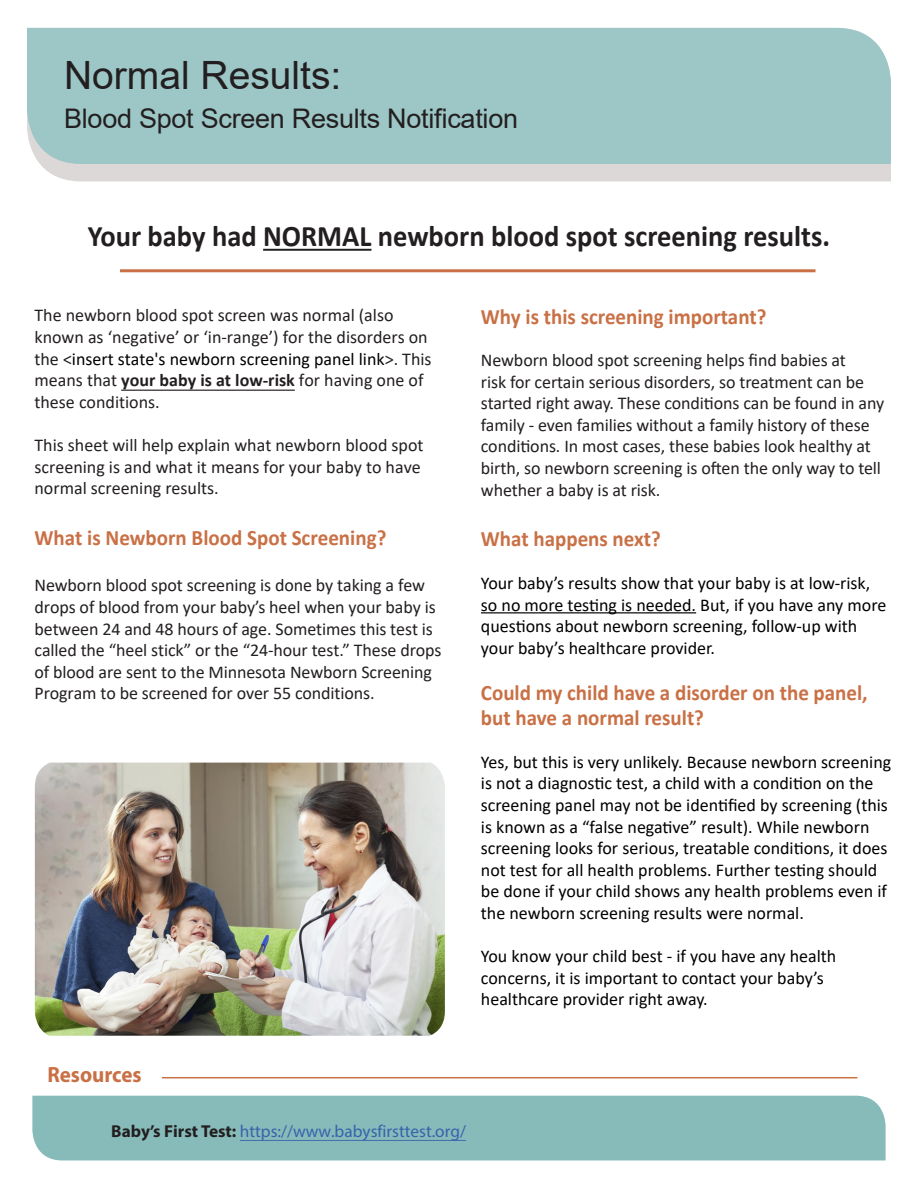
<style>
.page{position:relative;width:918px;height:1188px;background:#fff}
.page>*{position:absolute;margin:0;border:0;box-sizing:border-box;transform-origin:0 0}
.t1{font:39px "Arial";color:#231f20}
.Heading{font:700 30px "Calibri";color:#231f20;scale:.95 1}
.t2{font:27px "Arial";letter-spacing:-.01em;color:#231f20}
.Heading-2{font:700 22.05px/25.2px "Calibri";color:#c97045;scale:.95 1}
.Resources_sub_headin{font:700 22.05px "Myriad Pro";color:#c97045;scale:.95 1}
.t3{font:18px/21.6px "Calibri";letter-spacing:-.005em;color:#231f20}
.Heading-3{font:18px/21.6px "Calibri";color:#000}
.t4{font:17.25px "Myriad Pro";color:#3762ac}
.s1{color:#000}
.s2{font-weight:700}
.s3{font-weight:700;color:#231f20}
</style>
<div class="page">
<div style="left:40px;top:164px;width:851px;height:17px;background:#dcd8d7"></div>
<div style="left:27px;top:28px;width:864px;height:136px;background:#9dc6c6"></div>
<hr style="left:120px;top:269px;width:696px;height:3px;background:#c97045">
<div style="left:32px;top:1096px;width:854px;height:64px;background:#86bbba"></div>
<hr style="left:162px;top:1077px;width:695px;height:1px;background:#c97045">
<hr style="left:263px;top:249px;width:108px;height:2px;background:#231f20">
<hr style="left:481px;top:612px;width:215px;height:1px;background:#000">
<img style="left:35px;top:763px;width:410px;height:273px">
<hr style="left:121px;top:390px;width:174px;height:1px;background:#231f20">
<hr style="left:240px;top:1140px;width:226px;height:1px;background:#3762ac">
<h1 class="t1" style="left:64px;top:49px;width:279px">Normal Results:</h1>
<h1 class="t2" style="left:64px;top:100px;width:455px">Blood Spot Screen Results Notification</h1>
<h2 class="Heading" style="left:88px;top:215px;width:783px">Your baby had NORMAL newborn blood spot screening results.</h2>
<p class="t3" style="left:34px;top:304px;width:399px">The newborn blood spot screen was normal (also known as ‘negative’ or ‘in-range’) for the disorders on the &lt;<span class="s1">insert state's newborn screening panel link</span>&gt;. This means that <span class="s2">your baby is at low-risk</span> for having one of these conditions.</p>
<p class="t3" style="left:35px;top:434px;width:391px">This sheet will help explain what newborn blood spot screening is and what it means for your baby to have normal screening results.</p>
<p class="Heading-2" style="left:35px;top:524px;width:372px">What is Newborn Blood Spot Screening?</p>
<p class="t3" style="left:34px;top:574px;width:409px">Newborn blood spot screening is done by taking a few drops of blood from your baby’s heel when your baby is between 24 and 48 hours of age. Sometimes this test is called the “heel stick” or the “24-hour test.” These drops of blood are sent to the Minnesota Newborn Screening Program to be screened for over 55 conditions.</p>
<p class="Heading-2" style="left:481px;top:304px;width:302px">Why is this screening important?</p>
<p class="t3" style="left:481px;top:349px;width:405px">Newborn blood spot screening helps find babies at<br>risk for certain serious disorders, so treatment can be started right away. These conditions can be found in any family - even families without a family history of these conditions. In most cases, these babies look healthy at birth, so newborn screening is often the only way to tell whether a baby is at risk.</p>
<h2 class="Heading-2" style="left:481px;top:526px;width:191px">What happens next?</h2>
<h2 class="Heading-3" style="left:481px;top:572px;width:407px">Your baby’s results show that your baby is at low-risk, so no more testing is needed. But, if you have any more questions about newborn screening, follow-up with your baby’s healthcare provider.</h2>
<h2 class="Heading-2" style="left:481px;top:680px;width:409px">Could my child have a disorder on the panel, but have a normal result?</h2>
<h2 class="Heading-3" style="left:481px;top:751px;width:412px">Yes, but this is very unlikely. Because newborn screening is not a diagnostic test, a child with a condition on the screening panel may not be identified by screening (this is known as a “false negative” result). While newborn screening looks for serious, treatable conditions, it does not test for all health problems. Further testing should be done if your child shows any health problems even if the newborn screening results were normal.</h2>
<h2 class="Heading-3" style="left:481px;top:945px;width:357px">You know your child best - if you have any health concerns, it is important to contact your baby’s healthcare provider right away.</h2>
<h3 class="Resources_sub_headin" style="left:47px;top:1060px;width:101px">Resources</h3>
<p class="t4" style="left:111px;top:1121px;width:356px"><span class="s3">Baby’s First Test:</span> https://www.babysfirsttest.org/</p>
</div>
